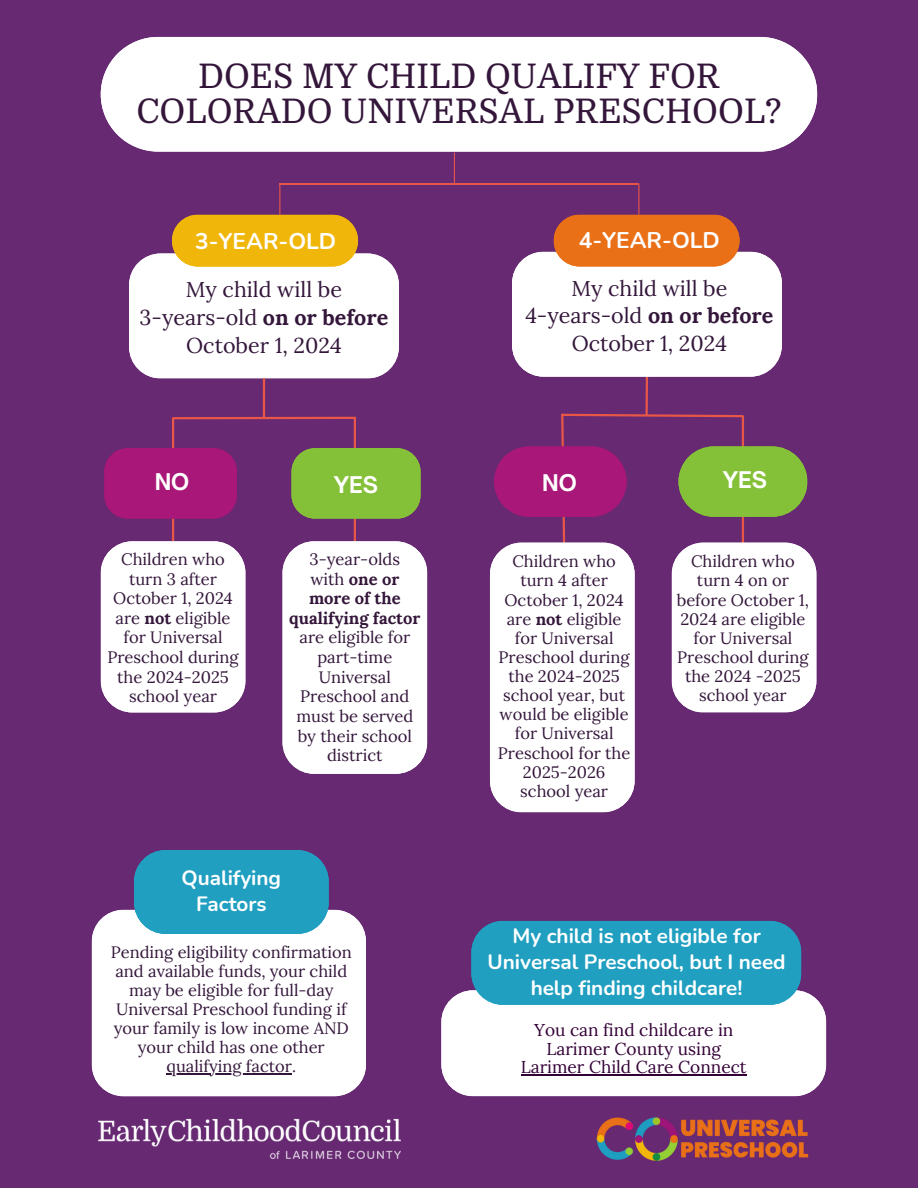
<style>
.page{position:relative;width:918px;height:1188px;background:#662972}
.page>*{position:absolute;margin:0;border:0;box-sizing:border-box;transform-origin:0 0}
.t1{font:33.9px/35.7px "Domine";color:#33163a;text-align:center}
.t2{font:700 22.8px "Nunito";color:#fff}
.t3{font:700 22.65px "Nunito";color:#fff}
.t4{font:700 22.05px "Open Sauce One";color:#fff}
.t5{font:21.45px/27.6px "Lora";color:#33163a;text-align:center}
.t6{font:700 20.7px/26px "Nunito";color:#fff;text-align:center}
.t7{font:17.25px/18.1px "Lora";color:#330036;text-align:center}
.t8{font:16.5px/19.2px "Lora";color:#33163a;text-align:center}
.t9{font:700 16.5px/19.6px "Lora";color:#33163a;text-align:center}
.s1{font-weight:700}
.s2{font-weight:400}
</style>
<div class="page">
<svg style="left:441px;top:921px;width:385px;height:175px"></svg>
<img style="left:596px;top:1117px;width:213px;height:44px">
<div style="left:101px;top:37px;width:716px;height:115px;background:#fff"></div>
<hr style="left:454px;top:153px;width:1px;height:31px;background:#e85647">
<svg style="left:129px;top:215px;width:270px;height:163px"></svg>
<hr style="left:172px;top:418px;width:2px;height:123px;background:#e85647">
<div style="left:104px;top:448px;width:133px;height:71px;background:#a91778"></div>
<div style="left:101px;top:541px;width:144px;height:171px;background:#fff"></div>
<hr style="left:354px;top:417px;width:2px;height:126px;background:#e85647">
<div style="left:283px;top:541px;width:144px;height:233px;background:#fff"></div>
<svg style="left:291px;top:448px;width:130px;height:71px"></svg>
<hr style="left:263px;top:378px;width:2px;height:40px;background:#e85647">
<hr style="left:173px;top:417px;width:183px;height:2px;background:#e85647">
<hr style="left:645px;top:373px;width:3px;height:42px;background:#e85647">
<svg style="left:490px;top:412px;width:326px;height:400px"></svg>
<hr style="left:280px;top:183px;width:358px;height:2px;background:#e85647">
<hr style="left:279px;top:183px;width:1px;height:32px;background:#e85647">
<hr style="left:638px;top:183px;width:1px;height:32px;background:#e85647">
<img style="left:98px;top:1118px;width:303px;height:41px">
<svg style="left:512px;top:215px;width:270px;height:162px"></svg>
<hr style="left:521px;top:1074px;width:226px;height:1px;background:#330036">
<div style="left:92px;top:910px;width:274px;height:186px;background:#fff"></div>
<div style="left:134px;top:850px;width:195px;height:84px;background:#209fc1"></div>
<hr style="left:167px;top:1074px;width:125px;height:1px;background:#33163a">
<h1 class="t1" style="left:136px;top:58px;width:647px">DOES MY CHILD QUALIFY FOR<br>COLORADO UNIVERSAL PRESCHOOL?</h1>
<h2 class="t2" style="left:195px;top:224px;width:143px">3-YEAR-OLD</h2>
<h3 class="t5" style="left:140px;top:275px;width:250px">My child will be<br>3-years-old <span class="s1">on or before<br></span>October 1, 2024</h3>
<h3 class="t4" style="left:155px;top:467px;width:36px">NO</h3>
<h3 class="t4" style="left:334px;top:470px;width:46px">YES</h3>
<p class="t8" style="left:107px;top:548px;width:133px;line-height:19.6px">Children who turn 3 after<br>October 1, 2024 are <span class="s1">not</span> eligible for Universal<br>Preschool during the 2024-2025 school year</p>
<p class="t9" style="left:289px;top:547px;width:133px"><span class="s2">3-year-olds<br>with</span> one or more of the qualifying factor</p>
<p class="t8" style="left:296px;top:627px;width:118px;line-height:19.6px">are eligible for part-time<br>Universal<br>Preschool and must be served by their school district</p>
<p class="t6" style="left:182px;top:864px;width:101px">Qualifying<br>Factors</p>
<p class="t8" style="left:111px;top:941px;width:243px">Pending eligibility confirmation and available funds, your child may be eligible for full-day<br>Universal Preschool funding if your family is low income AND your child has one other qualifying factor.</p>
<h3 class="t3" style="left:579px;top:224px;width:142px">4-YEAR-OLD</h3>
<h3 class="t5" style="left:525px;top:273px;width:250px">My child will be<br>4-years-old <span class="s1">on or before<br></span>October 1, 2024</h3>
<h3 class="t4" style="left:542px;top:468px;width:36px">NO</h3>
<h3 class="t4" style="left:723px;top:466px;width:46px">YES</h3>
<p class="t8" style="left:498px;top:551px;width:134px">Children who turn 4 after<br>October 1, 2024 are <span class="s1">not</span> eligible for Universal<br>Preschool during the 2024-2025 school year, but would be eligible for Universal<br>Preschool for the<br>2025-2026 school year</p>
<p class="t8" style="left:677px;top:551px;width:134px">Children who turn 4 on or before October 1,<br>2024 are eligible for Universal<br>Preschool during the 2024 -2025 school year</p>
<p class="t6" style="left:488px;top:922px;width:300px">My child is not eligible for<br>Universal Preschool, but I need help finding childcare!</p>
<p class="t7" style="left:521px;top:1020px;width:227px">You can find childcare in<br>Larimer County using<br>Larimer Child Care Connect</p>
</div>
